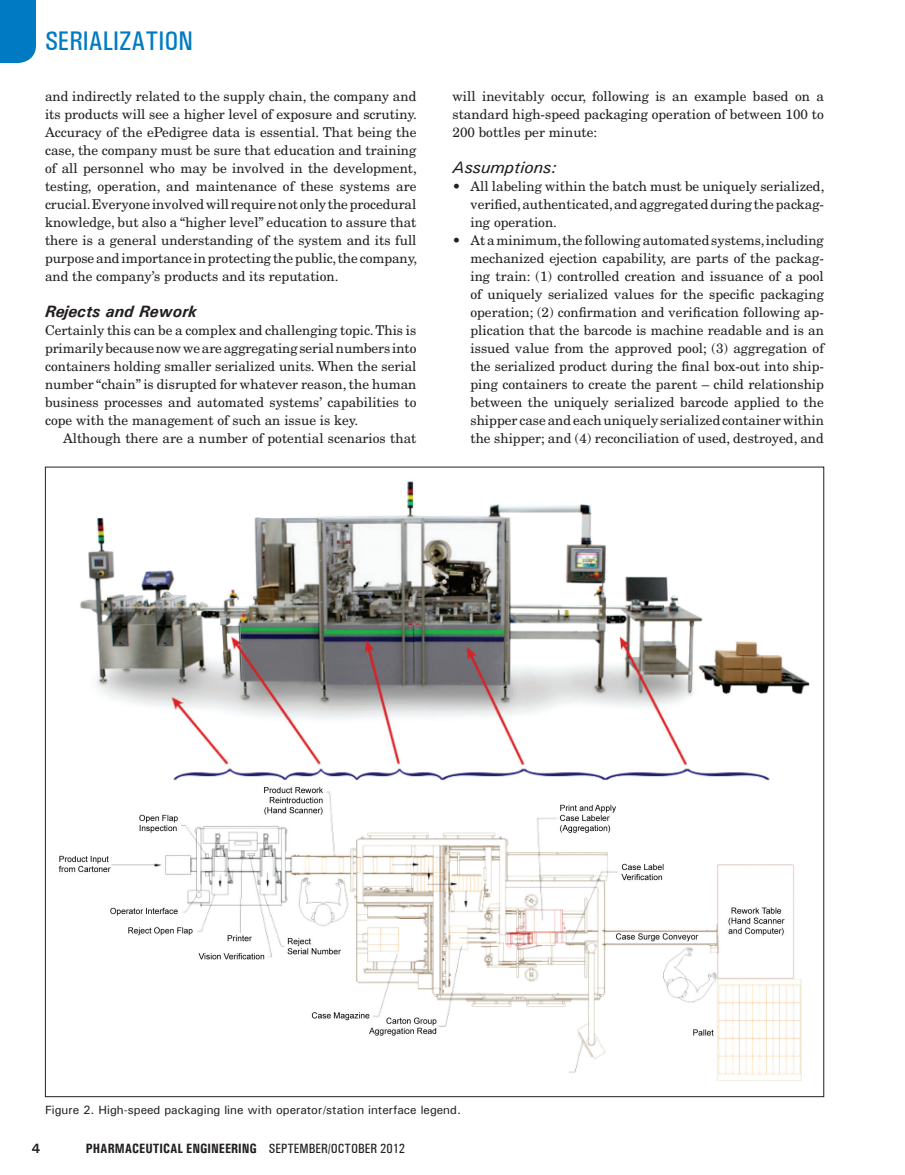
<style>
.page{position:relative;width:905px;height:1175px;background:#fff}
.page>*{position:absolute;margin:0;border:0;box-sizing:border-box;transform-origin:0 0}
.t1{font:500 condensed 27px "Univers";color:#007bc3}
.t2{font:italic 700 16.5px "Univers";color:#231f20}
.t3{font:italic 500 16.5px "Univers";color:#231f20}
.t4{font:13.5px/18px "New Century Schlbk";color:#231f20;text-align:justify}
.t5{font:700 condensed 13.5px "Univers";color:#231f20}
.t6{font:700 13.5px "Univers";color:#231f20}
.t7{font:500 12px "Univers";color:#231f20}
.s1{font-weight:500}
</style>
<div class="page">
<div style="left:0;top:0;width:36px;height:63px;background:#007bc3"></div>
<img style="left:58px;top:481px;width:752px;height:600px">
<h1 class="t1" style="left:45px;top:25px;width:149px">SERIALIZATION</h1>
<p class="t4" style="left:45px;top:87px;width:373px">and indirectly related to the supply chain, the company and its products will see a higher level of exposure and scrutiny.<br>Accuracy of the ePedigree data is essential. That being the case, the company must be sure that education and training of all personnel who may be involved in the development, testing, operation, and maintenance of these systems are crucial. Everyone involved will require not only the procedural knowledge, but also a “higher level” education to assure that there is a general understanding of the system and its full purpose and importance in protecting the public, the company, and the company’s products and its reputation.</p>
<p class="t2" style="left:45px;top:301px;width:153px">Rejects and Rework</p>
<p class="t4" style="left:45px;top:321px;width:373px">Certainly this can be a complex and challenging topic. This is</p>
<p class="t4" style="left:45px;top:339px;width:373px">primarily because now we are aggregating serial numbers into</p>
<p class="t4" style="left:45px;top:357px;width:373px">containers holding smaller serialized units. When the serial</p>
<p class="t4" style="left:45px;top:375px;width:373px">number “chain” is disrupted for whatever reason, the human</p>
<p class="t4" style="left:45px;top:393px;width:373px">business processes and automated systems’ capabilities to</p>
<p class="t4" style="left:45px;top:411px;width:315px">cope with the management of such an issue is key.</p>
<p class="t4" style="left:63px;top:429px;width:355px">Although there are a number of potential scenarios that</p>
<p class="t4" style="left:452px;top:87px;width:373px">will inevitably occur, following is an example based on a standard high-speed packaging operation of between 100 to 200 bottles per minute:</p>
<p class="t3" style="left:452px;top:156px;width:106px">Assumptions:</p>
<p class="t4" style="left:470px;top:177px;width:355px;text-indent:-18px">• All labeling within the batch must be uniquely serialized, verified, authenticated, and aggregated during the packag&shy;ing operation.</p>
<p class="t4" style="left:470px;top:231px;width:355px;text-indent:-18px">• Ataminimum,the followingautomatedsystems,including mechanized ejection capability, are parts of the packag&shy;ing train: (1) controlled creation and issuance of a pool of uniquely serialized values for the specific packaging operation; (2) confirmation and verification following ap&shy;plication that the barcode is machine readable and is an issued value from the approved pool; (3) aggregation of the serialized product during the final box-out into ship&shy;ping containers to create the parent – child relationship between the uniquely serialized barcode applied to the shipper case and each uniquely serialized container within the shipper; and (4) reconciliation of used, destroyed, and</p>
<p class="t7" style="left:45px;top:1102px;width:417px">Figure 2. High-speed packaging line with operator/station interface legend.</p>
<p class="t6" style="left:32px;top:1139px;width:10px">4</p>
<p class="t5" style="left:86px;top:1140px;width:321px">PHARMACEUTICAL ENGINEERING <span class="s1">SEPTEMBER/OCTOBER 2012</span></p>
</div>
